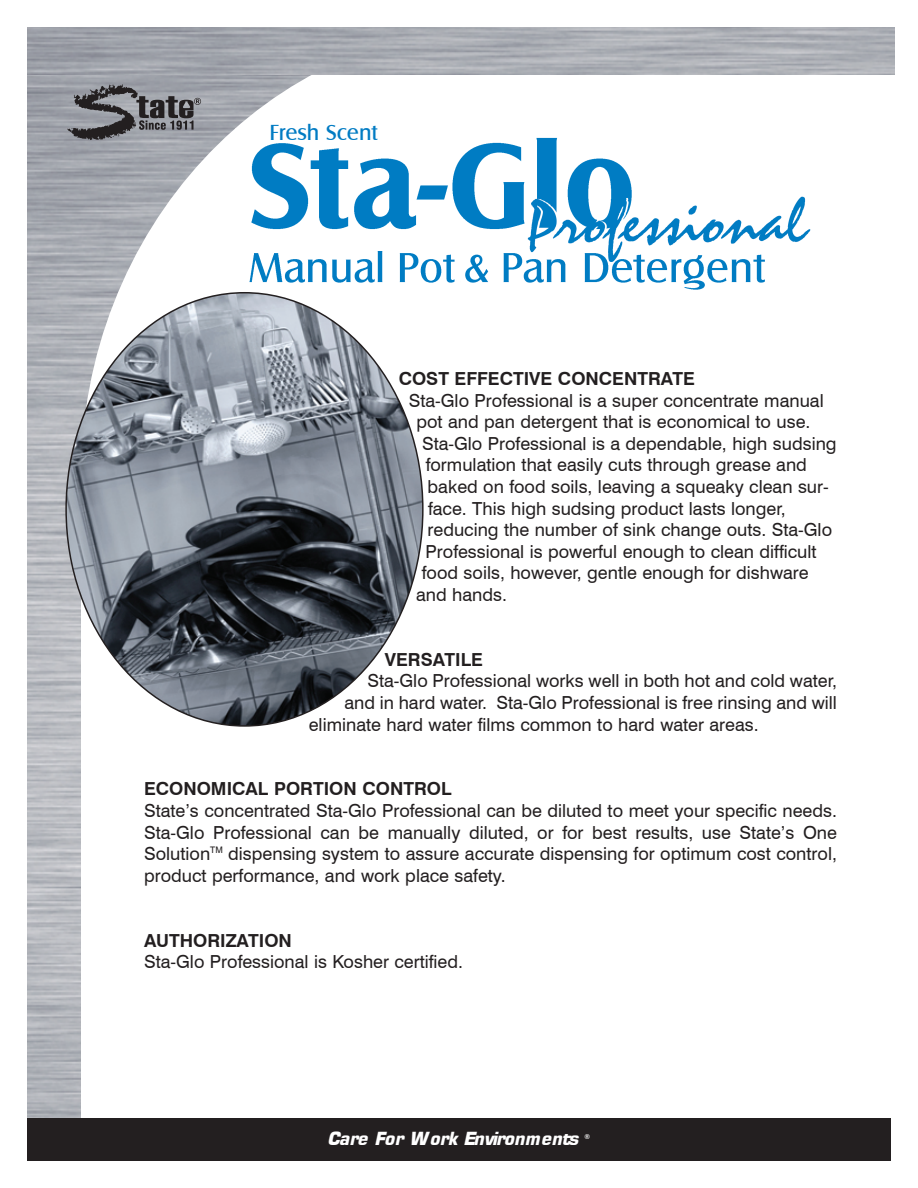
<style>
.page{position:relative;width:918px;height:1188px;background:#fff}
.page>*{position:absolute;margin:0;border:0;box-sizing:border-box;transform-origin:0 0}
.t1{font:22.5px "Castle T";color:#007bc3}
.t2{font:18px/21.6px "Swiss 721 BT";color:#231f20;text-align:justify}
.t3{font:700 18px "Swiss 721 BT";color:#231f20}
.t4{font:italic 700 18px "Square 721 BT";color:#fff}
.t5{font:700 6.75px "Swiss 721 BT";color:#fff}
</style>
<div class="page">
<img style="left:27px;top:75px;width:284px;height:1044px">
<div style="left:81px;top:27px;width:837px;height:903px;background:#fff;border-radius:50%"></div>
<div style="left:81px;top:437px;width:808px;height:724px;background:#fff"></div>
<svg style="left:67px;top:84px;width:134px;height:56px;background:#76777d"></svg>
<svg style="left:65px;top:292px;width:359px;height:435px"></svg>
<div style="left:27px;top:1119px;width:863px;height:42px;background:#231f20"></div>
<img style="left:235px;top:128px;width:576px;height:162px">
<p class="t1" style="left:269px;top:118px;width:110px">Fresh Scent</p>
<p class="t3" style="left:399px;top:368px;width:298px">COST EFFECTIVE CONCENTRATE</p>
<p class="t2" style="left:409px;top:389px;width:416px">Sta-Glo Professional is a super concentrate manual</p>
<p class="t2" style="left:416px;top:411px;width:395px">pot and pan detergent that is economical to use.</p>
<p class="t2" style="left:422px;top:432px;width:416px">Sta-Glo Professional is a dependable, high sudsing</p>
<p class="t2" style="left:426px;top:454px;width:383px">formulation that easily cuts through grease and</p>
<p class="t2" style="left:428px;top:476px;width:403px">baked on food soils, leaving a squeaky clean sur-</p>
<p class="t2" style="left:428px;top:497px;width:359px">face. This high sudsing product lasts longer,</p>
<p class="t2" style="left:428px;top:519px;width:406px">reducing the number of sink change outs. Sta-Glo</p>
<p class="t2" style="left:426px;top:540px;width:393px">Professional is powerful enough to clean difficult</p>
<p class="t2" style="left:422px;top:562px;width:388px">food soils, however, gentle enough for dishware</p>
<p class="t2" style="left:416px;top:584px;width:92px">and hands.</p>
<p class="t3" style="left:385px;top:648px;width:99px">VERSATILE</p>
<p class="t2" style="left:367px;top:670px;width:471px">Sta-Glo Professional works well in both hot and cold water,</p>
<p class="t2" style="left:344px;top:692px;width:494px">and in hard water. Sta-Glo Professional is free rinsing and will</p>
<p class="t2" style="left:309px;top:713px;width:451px">eliminate hard water films common to hard water areas.</p>
<p class="t3" style="left:144px;top:778px;width:309px">ECONOMICAL PORTION CONTROL</p>
<p class="t2" style="left:144px;top:800px;width:694px">State’s concentrated Sta-Glo Professional can be diluted to meet your specific needs.<br>Sta-Glo Professional can be manually diluted, or for best results, use State’s One Solution<sup>TM</sup> dispensing system to assure accurate dispensing for optimum cost control, product performance, and work place safety.</p>
<p class="t3" style="left:144px;top:929px;width:149px">AUTHORIZATION</p>
<p class="t2" style="left:144px;top:951px;width:320px">Sta-Glo Professional is Kosher certified.</p>
<p class="t4" style="left:327px;top:1127px;width:256px">Care For Work Environments</p>
<p class="t5" style="left:585px;top:1133px;width:7px">®</p>
</div>
